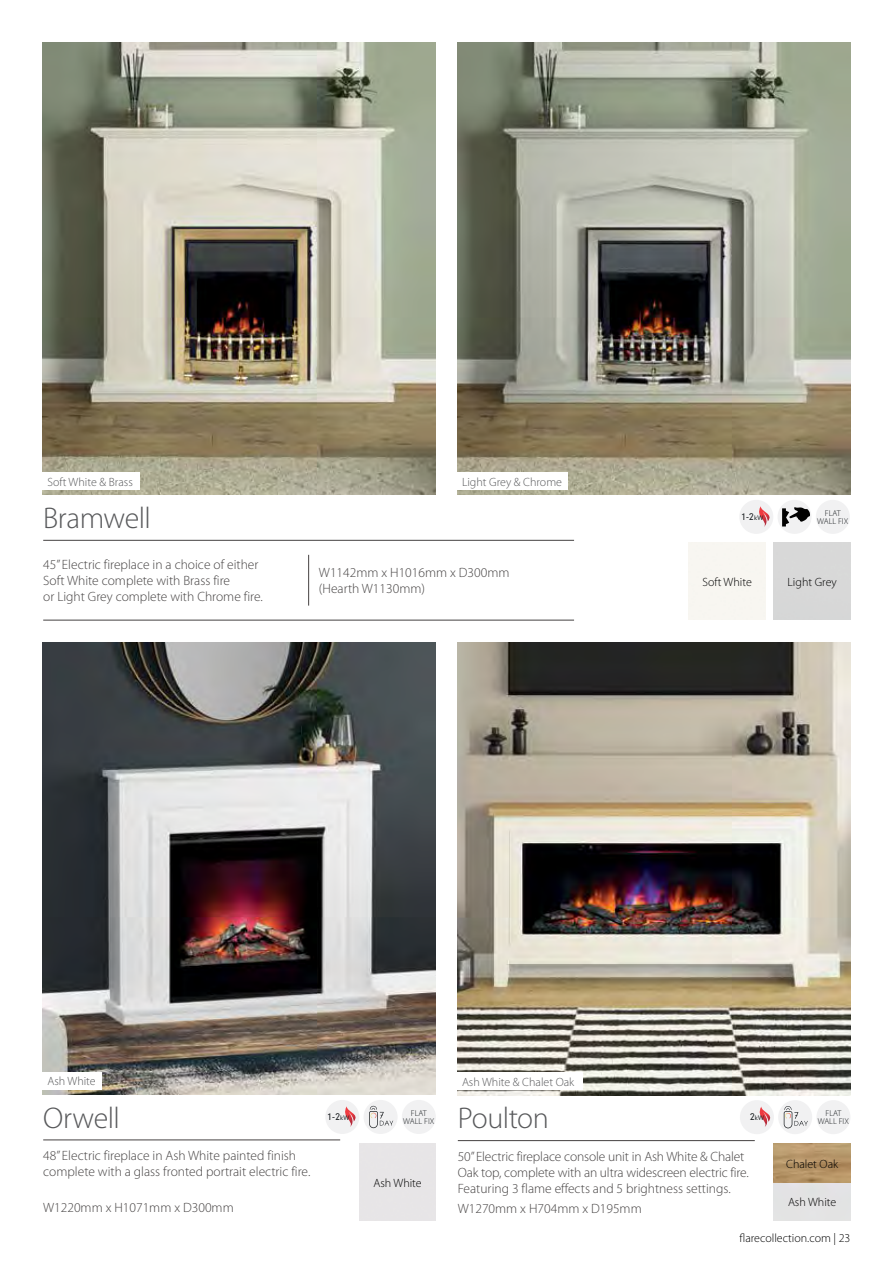
<style>
.page{position:relative;width:893px;height:1263px;background:#fff}
.page>*{position:absolute;margin:0;border:0;box-sizing:border-box;transform-origin:0 0}
.t1{font:300 30px "Myriad Pro";letter-spacing:-.015em;color:#58595b}
.t2{font:300 13.5px/16.2px "Myriad Pro";color:#454242}
.t3{font:300 12px "Myriad Pro";color:#000}
.t4{font:300 12px "Myriad Pro";color:#58595b}
.t5{font:9.15px "Geometric 706 BT Medium B";color:#1c2023}
.t6{font:300 8.4px/7.8px "Myriad Pro";color:#1c2023;text-align:center}
.t7{font:6px "Geometric 706 BT Medium B";color:#1c2023}
.s1{font-size:6px}
.s2{font-size:9.15px}
</style>
<div class="page">
<hr style="left:43px;top:1140px;width:297px;height:1px;background:#454242">
<img style="left:43px;top:43px;width:393px;height:452px">
<img style="left:457px;top:43px;width:393px;height:452px">
<img style="left:43px;top:642px;width:393px;height:452px">
<div style="left:43px;top:472px;width:97px;height:17px;background:#fff"></div>
<div style="left:457px;top:472px;width:111px;height:17px;background:#fff"></div>
<div style="left:43px;top:1072px;width:59px;height:17px;background:#fff"></div>
<div style="left:402px;top:1100px;width:34px;height:34px;background:#f1f1f2;border-radius:50%"></div>
<div style="left:364px;top:1100px;width:34px;height:34px;background:#f1f1f2;border-radius:50%"></div>
<svg style="left:369px;top:1106px;width:24px;height:22px"></svg>
<div style="left:325px;top:1100px;width:34px;height:34px;background:#f1f1f2;border-radius:50%"></div>
<svg style="left:345px;top:1106px;width:11px;height:21px"></svg>
<hr style="left:43px;top:540px;width:531px;height:1px;background:#454242">
<hr style="left:43px;top:620px;width:531px;height:1px;background:#454242">
<hr style="left:308px;top:555px;width:1px;height:51px;background:#454242">
<div style="left:816px;top:500px;width:34px;height:34px;background:#f1f1f2;border-radius:50%"></div>
<div style="left:777px;top:500px;width:35px;height:34px;background:#f1f1f2;border-radius:50%"></div>
<svg style="left:782px;top:507px;width:28px;height:19px"></svg>
<div style="left:739px;top:500px;width:34px;height:34px;background:#f1f1f2;border-radius:50%"></div>
<svg style="left:759px;top:506px;width:14px;height:21px"></svg>
<div style="left:816px;top:1100px;width:34px;height:34px;background:#f1f1f2;border-radius:50%"></div>
<div style="left:778px;top:1100px;width:34px;height:34px;background:#f1f1f2;border-radius:50%"></div>
<svg style="left:784px;top:1106px;width:24px;height:22px"></svg>
<div style="left:740px;top:1100px;width:34px;height:34px;background:#f1f1f2;border-radius:50%"></div>
<svg style="left:759px;top:1106px;width:12px;height:21px"></svg>
<hr style="left:458px;top:1140px;width:297px;height:1px;background:#454242">
<img style="left:457px;top:643px;width:393px;height:452px">
<div style="left:457px;top:1073px;width:126px;height:17px;background:#fff"></div>
<img style="left:774px;top:1144px;width:76px;height:76px">
<p class="t4" style="left:47px;top:475px;width:87px">Soft White &amp; Brass</p>
<p class="t4" style="left:462px;top:475px;width:101px">Light Grey &amp; Chrome</p>
<h1 class="t1" style="left:43px;top:502px;width:109px">Bramwell</h1>
<p class="t2" style="left:43px;top:557px;width:221px">45” Electric fireplace in a choice of either<br>Soft White complete with Brass fire<br>or Light Grey complete with Chrome fire.</p>
<p class="t2" style="left:319px;top:565px;width:192px">W1142mm x H1016mm x D300mm (Hearth W1130mm)</p>
<p class="t3" style="left:702px;top:575px;width:51px">Soft White</p>
<p class="t3" style="left:788px;top:575px;width:51px">Light Grey</p>
<p class="t6" style="left:817px;top:509px;width:33px">FLAT<br>WALL FIX</p>
<p class="t5" style="left:741px;top:510px;width:24px">1-2<span class="s1">kW</span></p>
<p class="t4" style="left:47px;top:1074px;width:50px">Ash White</p>
<p class="t4" style="left:462px;top:1075px;width:114px">Ash White &amp; Chalet Oak</p>
<h1 class="t1" style="left:43px;top:1101px;width:78px">Orwell</h1>
<p class="t2" style="left:43px;top:1148px;width:269px">48” Electric fireplace in Ash White painted finish complete with a glass fronted portrait electric fire.</p>
<p class="t2" style="left:43px;top:1199px;width:192px">W1220mm x H1071mm x D300mm</p>
<p class="t5" style="left:327px;top:1110px;width:24px">1-2<span class="s1">kW</span></p>
<p class="t6" style="left:403px;top:1109px;width:33px">FLAT<br>WALL FIX</p>
<p class="t3" style="left:373px;top:1176px;width:50px">Ash White</p>
<h1 class="t1" style="left:458px;top:1102px;width:93px">Poulton</h1>
<p class="t2" style="left:458px;top:1148px;width:293px">50” Electric fireplace console unit in Ash White &amp; Chalet<br>Oak top, complete with an ultra widescreen electric fire.<br>Featuring 3 flame effects and 5 brightness settings.</p>
<p class="t7" style="left:750px;top:1114px;width:16px"><span class="s2">2</span>kW</p>
<p class="t2" style="left:458px;top:1200px;width:185px">W1270mm x H704mm x D195mm</p>
<p class="t6" style="left:818px;top:1109px;width:33px">FLAT<br>WALL FIX</p>
<p class="t3" style="left:786px;top:1157px;width:53px">Chalet Oak</p>
<p class="t3" style="left:788px;top:1195px;width:50px">Ash White</p>
<p class="t3" style="left:740px;top:1231px;width:112px">flarecollection.com | 23</p>
</div>
